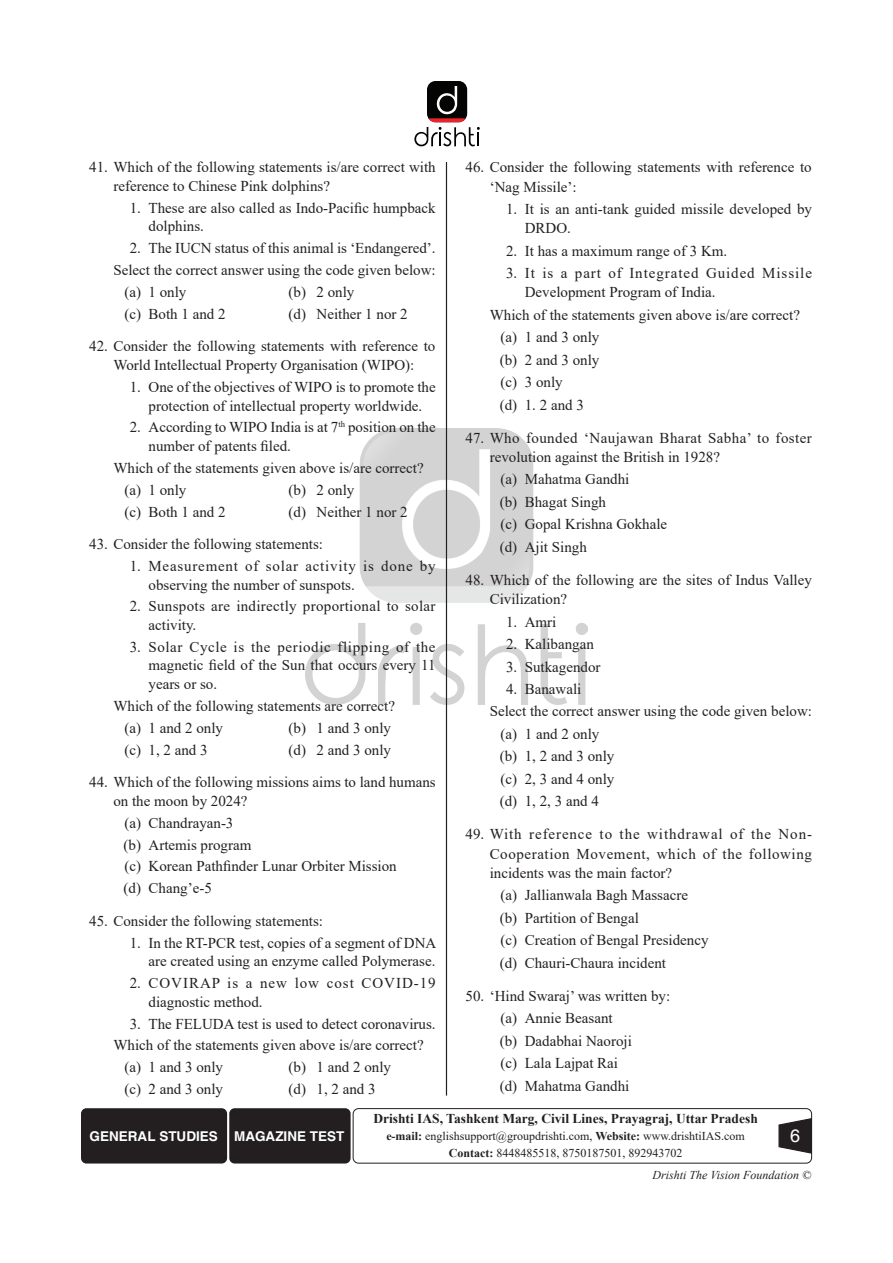
<style>
.page{position:relative;width:893px;height:1263px;background:#fff}
.page>*{position:absolute;margin:0;border:0;box-sizing:border-box;transform-origin:0 0}
.t1{font:18px "Helvetica";color:#fff}
.Options__1__2__3{font:15px/18.6px "Times New Roman";color:#231f20}
.Indent{font:15px "Times New Roman";color:#231f20}
.Options__1__2__3-2{font:15px/19.2px "Times New Roman";letter-spacing:.025em;color:#231f20}
.Options__1__2__3-3{font:15px/18.6px "Times New Roman";letter-spacing:.055em;color:#231f20}
.Options__1__2__3-4{font:15px/19.2px "Times New Roman";letter-spacing:.06em;color:#231f20}
.Options__1__2__3-5{font:15px/18.6px "Times New Roman";letter-spacing:.02em;color:#231f20}
.Options__1__2__3-6{font:15px/18.6px "Times New Roman";letter-spacing:.065em;color:#231f20}
.t2{font:700 13.5px "Times New Roman";color:#231f20}
.t3{font:700 13.5px "Helvetica";color:#fff}
.t4{font:12px/16.4px "Times New Roman";color:#231f20;text-align:center}
.t5{font:italic 12px "Times New Roman";color:#231f20}
.s1{font-weight:700}
</style>
<div class="page">
<img style="left:305px;top:429px;width:283px;height:275px">
<hr style="left:446px;top:162px;width:1px;height:933px;background:#231f20">
<div style="left:81px;top:1108px;width:146px;height:55px;background:#231f20;border-radius:5px"></div>
<div style="left:229px;top:1108px;width:122px;height:55px;background:#231f20;border-radius:5px"></div>
<div style="left:353px;top:1108px;width:459px;height:55px;border:1px solid #231f20;border-radius:5px"></div>
<svg style="left:778px;top:1117px;width:35px;height:37px"></svg>
<div style="left:427px;top:81px;width:40px;height:41px;background:#040503;border-radius:9px"></div>
<svg style="left:414px;top:86px;width:66px;height:60px"></svg>
<p class="Options__1__2__3" style="left:113px;top:158px;width:324px;text-indent:-24px">41. Which of the following statements is/are correct with reference to Chinese Pink dolphins?</p>
<p class="Options__1__2__3" style="left:148px;top:198px;width:289px;text-indent:-19px">1. These are also called as Indo-Pacific humpback dolphins.</p>
<p class="Options__1__2__3" style="left:130px;top:238px;width:307px">2. The IUCN status of this animal is ‘Endangered’.</p>
<p class="Indent" style="left:113px;top:260px;width:324px">Select the correct answer using the code given below:</p>
<p class="Options__1__2__3" style="left:124px;top:282px;width:64px">(a) 1 only</p>
<p class="Options__1__2__3" style="left:289px;top:282px;width:67px">(b) 2 only</p>
<p class="Options__1__2__3" style="left:124px;top:304px;width:103px">(c) Both 1 and 2</p>
<p class="Options__1__2__3" style="left:289px;top:304px;width:121px">(d) Neither 1 nor 2</p>
<p class="Options__1__2__3" style="left:89px;top:337px;width:348px;text-align:center">42. Consider the following statements with reference to<br>World Intellectual Property Organisation (WIPO):</p>
<p class="Options__1__2__3" style="left:130px;top:377px;width:307px;text-align:center">1. One of the objectives of WIPO is to promote the protection of intellectual property worldwide.</p>
<p class="Options__1__2__3" style="left:148px;top:418px;width:289px;text-indent:-19px">2. According to WIPO India is at 7<sup>th</sup> position on the number of patents filed.</p>
<p class="Indent" style="left:113px;top:457px;width:312px">Which of the statements given above is/are correct?</p>
<p class="Options__1__2__3" style="left:124px;top:480px;width:64px">(a) 1 only</p>
<p class="Options__1__2__3" style="left:289px;top:480px;width:67px">(b) 2 only</p>
<p class="Options__1__2__3" style="left:124px;top:502px;width:103px">(c) Both 1 and 2</p>
<p class="Options__1__2__3" style="left:289px;top:502px;width:121px">(d) Neither 1 nor 2</p>
<p class="Options__1__2__3" style="left:89px;top:534px;width:235px">43. Consider the following statements:</p>
<p class="Options__1__2__3-3" style="left:148px;top:556px;width:289px;text-indent:-19px">1. Measurement of solar activity is done by observing the number of sunspots.</p>
<p class="Options__1__2__3-5" style="left:148px;top:597px;width:288px;text-indent:-19px">2. Sunspots are indirectly proportional to solar activity.</p>
<p class="Options__1__2__3" style="left:148px;top:637px;width:289px;text-align:justify;text-indent:-19px">3. Solar Cycle is the periodic flipping of the magnetic field of the Sun that occurs every 11 years or so.</p>
<p class="Indent" style="left:113px;top:695px;width:283px">Which of the following statements are correct?</p>
<p class="Options__1__2__3" style="left:124px;top:718px;width:100px">(a) 1 and 2 only</p>
<p class="Options__1__2__3" style="left:289px;top:718px;width:104px">(b) 1 and 3 only</p>
<p class="Options__1__2__3" style="left:124px;top:740px;width:85px">(c) 1, 2 and 3</p>
<p class="Options__1__2__3" style="left:289px;top:740px;width:104px">(d) 2 and 3 only</p>
<p class="Options__1__2__3" style="left:113px;top:772px;width:324px;text-indent:-24px">44. Which of the following missions aims to land humans on the moon by 2024?</p>
<p class="Options__1__2__3" style="left:124px;top:813px;width:111px">(a) Chandrayan-3</p>
<p class="Options__1__2__3" style="left:124px;top:835px;width:129px">(b) Artemis program</p>
<p class="Options__1__2__3" style="left:124px;top:856px;width:274px">(c) Korean Pathfinder Lunar Orbiter Mission</p>
<p class="Options__1__2__3" style="left:124px;top:878px;width:90px">(d) Chang’e-5</p>
<p class="Options__1__2__3" style="left:89px;top:911px;width:235px">45. Consider the following statements:</p>
<p class="Options__1__2__3" style="left:130px;top:933px;width:308px;text-align:right">1. In the RT-PCR test, copies of a segment of DNA are created using an enzyme called Polymerase.</p>
<p class="Options__1__2__3-6" style="left:148px;top:973px;width:289px;text-indent:-19px">2. COVIRAP is a new low cost COVID-19 diagnostic method.</p>
<p class="Options__1__2__3" style="left:130px;top:1014px;width:307px">3. The FELUDA test is used to detect coronavirus.</p>
<p class="Indent" style="left:113px;top:1035px;width:312px">Which of the statements given above is/are correct?</p>
<p class="Options__1__2__3" style="left:124px;top:1057px;width:100px">(a) 1 and 3 only</p>
<p class="Options__1__2__3" style="left:289px;top:1057px;width:104px">(b) 1 and 2 only</p>
<p class="Options__1__2__3" style="left:124px;top:1079px;width:100px">(c) 2 and 3 only</p>
<p class="Options__1__2__3" style="left:289px;top:1079px;width:89px">(d) 1, 2 and 3</p>
<p class="Options__1__2__3" style="left:490px;top:157px;width:324px;line-height:19.2px;text-indent:-24px">46. Consider the following statements with reference to ‘Nag Missile’:</p>
<p class="Options__1__2__3" style="left:525px;top:199px;width:289px;line-height:19.2px;text-indent:-19px">1. It is an anti-tank guided missile developed by<br>DRDO.</p>
<p class="Options__1__2__3" style="left:506px;top:241px;width:223px">2. It has a maximum range of 3 Km.</p>
<p class="Options__1__2__3-4" style="left:525px;top:263px;width:289px;text-indent:-19px">3. It is a part of Integrated Guided Missile<br>Development Program of India.</p>
<p class="Indent" style="left:490px;top:304px;width:312px">Which of the statements given above is/are correct?</p>
<p class="Options__1__2__3" style="left:501px;top:327px;width:100px">(a) 1 and 3 only</p>
<p class="Options__1__2__3" style="left:500px;top:350px;width:101px">(b) 2 and 3 only</p>
<p class="Options__1__2__3" style="left:501px;top:372px;width:64px">(c) 3 only</p>
<p class="Options__1__2__3" style="left:500px;top:395px;width:86px">(d) 1. 2 and 3</p>
<p class="Options__1__2__3-2" style="left:490px;top:428px;width:324px;text-indent:-24px">47. Who founded ‘Naujawan Bharat Sabha’ to foster revolution against the British in 1928?</p>
<p class="Options__1__2__3" style="left:501px;top:470px;width:130px">(a) Mahatma Gandhi</p>
<p class="Options__1__2__3" style="left:500px;top:492px;width:108px">(b) Bhagat Singh</p>
<p class="Options__1__2__3" style="left:501px;top:514px;width:168px">(c) Gopal Krishna Gokhale</p>
<p class="Options__1__2__3" style="left:500px;top:537px;width:89px">(d) Ajit Singh</p>
<p class="Options__1__2__3" style="left:490px;top:570px;width:324px;line-height:19.2px;text-indent:-24px">48. Which of the following are the sites of Indus Valley<br>Civilization?</p>
<p class="Options__1__2__3" style="left:506px;top:612px;width:52px">1. Amri</p>
<p class="Options__1__2__3" style="left:506px;top:634px;width:89px">2. Kalibangan</p>
<p class="Options__1__2__3" style="left:506px;top:657px;width:96px">3. Sutkagendor</p>
<p class="Options__1__2__3" style="left:506px;top:679px;width:77px">4. Banawali</p>
<p class="Indent" style="left:490px;top:701px;width:324px">Select the correct answer using the code given below:</p>
<p class="Options__1__2__3" style="left:501px;top:724px;width:100px">(a) 1 and 2 only</p>
<p class="Options__1__2__3" style="left:500px;top:746px;width:116px">(b) 1, 2 and 3 only</p>
<p class="Options__1__2__3" style="left:501px;top:769px;width:115px">(c) 2, 3 and 4 only</p>
<p class="Options__1__2__3" style="left:500px;top:791px;width:101px">(d) 1, 2, 3 and 4</p>
<p class="Options__1__2__3" style="left:490px;top:824px;width:324px;line-height:19.2px;text-align:justify;text-indent:-24px">49. With reference to the withdrawal of the Non-Cooperation Movement, which of the following incidents was the main factor?</p>
<p class="Options__1__2__3" style="left:501px;top:885px;width:189px">(a) Jallianwala Bagh Massacre</p>
<p class="Options__1__2__3" style="left:500px;top:908px;width:141px">(b) Partition of Bengal</p>
<p class="Options__1__2__3" style="left:501px;top:930px;width:209px">(c) Creation of Bengal Presidency</p>
<p class="Options__1__2__3" style="left:500px;top:953px;width:168px">(d) Chauri-Chaura incident</p>
<p class="Options__1__2__3" style="left:466px;top:986px;width:206px">50. ‘Hind Swaraj’ was written by:</p>
<p class="Options__1__2__3" style="left:501px;top:1008px;width:114px">(a) Annie Beasant</p>
<p class="Options__1__2__3" style="left:500px;top:1031px;width:134px">(b) Dadabhai Naoroji</p>
<p class="Options__1__2__3" style="left:501px;top:1053px;width:119px">(c) Lala Lajpat Rai</p>
<p class="Options__1__2__3" style="left:500px;top:1076px;width:131px">(d) Mahatma Gandhi</p>
<p class="t3" style="left:90px;top:1128px;width:256px">GENERAL STUDIES MAGAZINE TEST</p>
<p class="t2" style="left:373px;top:1108px;width:386px">Drishti IAS, Tashkent Marg, Civil Lines, Prayagraj, Uttar Pradesh</p>
<p class="t4" style="left:386px;top:1128px;width:360px"><span class="s1">e-mail:</span> englishsupport@groupdrishti.com, <span class="s1">Website:</span> www.drishtiIAS.com<br><span class="s1">Contact:</span> 8448485518, 8750187501, 892943702</p>
<p class="t1" style="left:790px;top:1125px;width:12px">6</p>
<p class="t5" style="left:652px;top:1167px;width:160px">Drishti The Vision Foundation ©</p>
</div>
